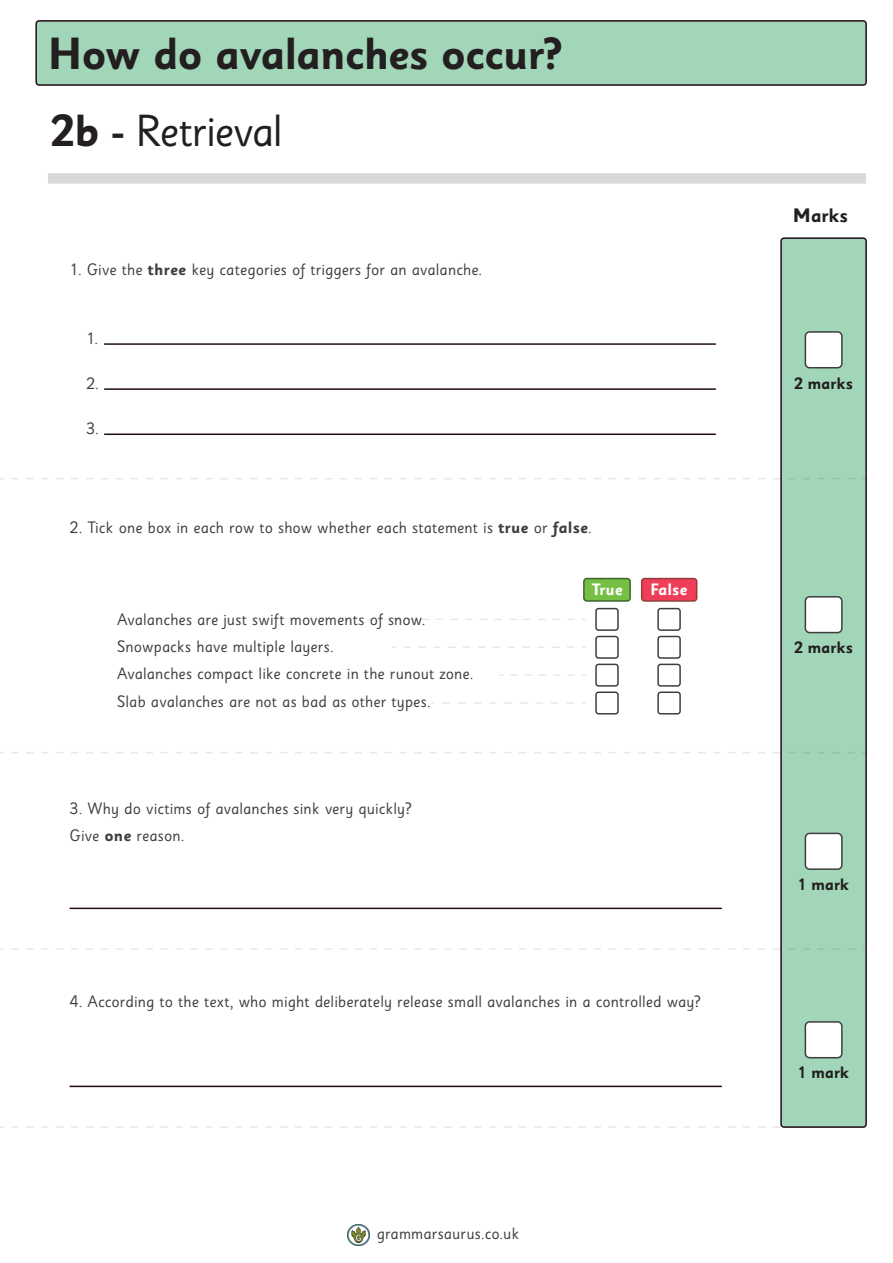
<style>
.page{position:relative;width:893px;height:1263px;background:#fff}
.page>*{position:absolute;margin:0;border:0;box-sizing:border-box;transform-origin:0 0}
.t1{font:700 45px/76.7px "Sassoon Sans Rg";letter-spacing:-.03em;color:#231f20}
.t2{font:700 19.5px "Sassoon Sans Rg";letter-spacing:-.02em;color:#231f20}
.t3{font:16.5px/27.2px "Sassoon Sans Rg";letter-spacing:.005em;color:#3e3e3f}
.t4{font:700 16.5px "Sassoon Sans Rg";letter-spacing:-.025em;color:#231f20}
.t5{font:700 16.5px "Sassoon Sans Rg";color:#fff}
.s1{font-weight:400}
.s2{font-weight:700}
</style>
<div class="page">
<img style="left:347px;top:1224px;width:22px;height:22px">
<div style="left:36px;top:21px;width:830px;height:64px;background:#a2d6b8;border-radius:3px"></div>
<div style="left:35px;top:20px;width:832px;height:66px;border:2px solid #230b15;border-radius:3px"></div>
<div style="left:48px;top:173px;width:818px;height:11px;background:#d9d9d9"></div>
<hr style="left:104px;top:343px;width:612px;height:2px;background:#230b15">
<hr style="left:104px;top:388px;width:612px;height:2px;background:#230b15">
<hr style="left:104px;top:433px;width:612px;height:2px;background:#230b15">
<div style="left:595px;top:608px;width:24px;height:23px;border:2px solid #3e3e3f;border-radius:3px"></div>
<div style="left:657px;top:608px;width:24px;height:23px;border:2px solid #3e3e3f;border-radius:3px"></div>
<div style="left:595px;top:636px;width:24px;height:23px;border:2px solid #3e3e3f;border-radius:3px"></div>
<div style="left:657px;top:636px;width:24px;height:23px;border:2px solid #3e3e3f;border-radius:3px"></div>
<div style="left:595px;top:664px;width:24px;height:23px;border:2px solid #3e3e3f;border-radius:3px"></div>
<div style="left:657px;top:664px;width:24px;height:23px;border:2px solid #3e3e3f;border-radius:3px"></div>
<div style="left:595px;top:691px;width:24px;height:23px;border:2px solid #3e3e3f;border-radius:3px"></div>
<div style="left:657px;top:691px;width:24px;height:23px;border:2px solid #3e3e3f;border-radius:3px"></div>
<div style="left:584px;top:578px;width:46px;height:23px;background:#75c044;border-radius:3px"></div>
<div style="left:583px;top:578px;width:48px;height:24px;border:2px solid #3f6430;border-radius:3px"></div>
<div style="left:642px;top:578px;width:55px;height:23px;background:#ee3e5a;border-radius:3px"></div>
<div style="left:641px;top:578px;width:56px;height:24px;border:2px solid #924035;border-radius:3px"></div>
<hr style="left:70px;top:908px;width:652px;height:1px;background:#230b15">
<hr style="left:70px;top:1086px;width:652px;height:1px;background:#230b15">
<div style="left:781px;top:238px;width:85px;height:889px;background:#a2d6b8;border-radius:3px"></div>
<div style="left:780px;top:237px;width:87px;height:891px;border:2px solid #230b15;border-radius:3px"></div>
<svg style="left:11px;top:478px;width:855px;height:1px"></svg>
<svg style="left:11px;top:752px;width:855px;height:1px"></svg>
<div style="left:805px;top:332px;width:37px;height:36px;background:#fff;border-radius:4px"></div>
<div style="left:805px;top:331px;width:38px;height:37px;border:2px solid #3e3e3f;border-radius:4px"></div>
<div style="left:805px;top:597px;width:37px;height:35px;background:#fff;border-radius:4px"></div>
<div style="left:805px;top:596px;width:38px;height:37px;border:2px solid #3e3e3f;border-radius:4px"></div>
<svg style="left:378px;top:619px;width:208px;height:1px"></svg>
<svg style="left:403px;top:646px;width:183px;height:2px"></svg>
<svg style="left:510px;top:674px;width:76px;height:2px"></svg>
<svg style="left:443px;top:702px;width:143px;height:2px"></svg>
<div style="left:805px;top:833px;width:37px;height:36px;background:#fff;border-radius:4px"></div>
<div style="left:805px;top:833px;width:38px;height:37px;border:2px solid #3e3e3f;border-radius:4px"></div>
<svg style="left:11px;top:948px;width:855px;height:2px"></svg>
<div style="left:805px;top:1022px;width:37px;height:36px;background:#fff;border-radius:4px"></div>
<div style="left:805px;top:1021px;width:38px;height:37px;border:2px solid #3e3e3f;border-radius:4px"></div>
<svg style="left:11px;top:1126px;width:855px;height:2px"></svg>
<h1 class="t1" style="left:48px;top:17px;width:515px">How do avalanches occur?<br>2b - <span class="s1">Retrieval</span></h1>
<p class="t3" style="left:70px;top:256px;width:414px">1. Give the <span class="s2">three</span> key categories of triggers for an avalanche.</p>
<p class="t3" style="left:86px;top:325px;width:14px">1.</p>
<p class="t3" style="left:86px;top:370px;width:14px">2.</p>
<p class="t3" style="left:86px;top:415px;width:14px">3.</p>
<p class="t3" style="left:70px;top:514px;width:524px">2. Tick one box in each row to show whether each statement is <span class="s2">true</span> or <span class="s2">false</span>.</p>
<p class="t3" style="left:117px;top:606px;width:358px">Avalanches are just swift movements of snow.<br>Snowpacks have multiple layers.<br>Avalanches compact like concrete in the runout zone.<br>Slab avalanches are not as bad as other types.</p>
<p class="t3" style="left:70px;top:795px;width:344px">3. Why do victims of avalanches sink very quickly?<br>Give <span class="s2">one</span> reason.</p>
<p class="t5" style="left:592px;top:580px;width:33px">True</p>
<p class="t5" style="left:650px;top:580px;width:39px">False</p>
<p class="t3" style="left:70px;top:988px;width:633px">4. According to the text, who might deliberately release small avalanches in a controlled way?</p>
<p class="t3" style="left:377px;top:1220px;width:144px">grammarsaurus.co.uk</p>
<p class="t2" style="left:793px;top:205px;width:57px">Marks</p>
<p class="t4" style="left:794px;top:374px;width:61px">2 marks</p>
<p class="t4" style="left:794px;top:638px;width:61px">2 marks</p>
<p class="t4" style="left:798px;top:875px;width:54px">1 mark</p>
<p class="t4" style="left:798px;top:1063px;width:54px">1 mark</p>
</div>
